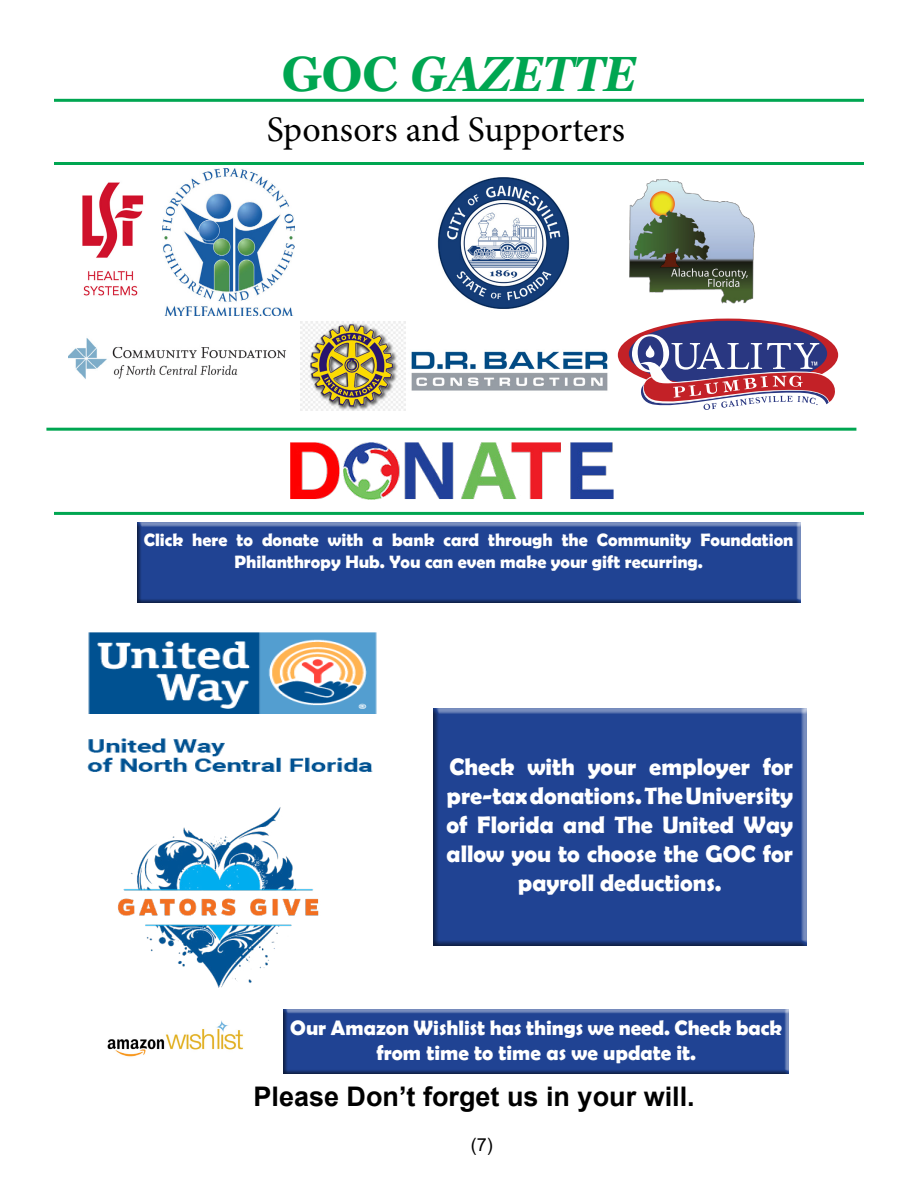
<style>
.page{position:relative;width:918px;height:1188px;background:#fff}
.page>*{position:absolute;margin:0;border:0;box-sizing:border-box;transform-origin:0 0}
.t1{font:italic 700 49.5px "Georgia";color:#00a651;scale:.9 1}
.t2{font:36px "Minion Pro";letter-spacing:-.005em;color:#000}
.t3{font:700 27px "Arial";color:#000}
.t4{font:700 24px/28.8px "Berlin Sans FB Demi";color:#fff;text-align:center}
.t5{font:700 21px/25.2px "Berlin Sans FB Demi";color:#fff;text-align:center}
.t6{font:700 18px/21.6px "Berlin Sans FB Demi";color:#fff;text-align:center}
.t7{font:18px "Arial";color:#000}
.s1{font-style:normal}
</style>
<div class="page">
<hr style="left:54px;top:99px;width:810px;height:3px;background:#00a651">
<hr style="left:46px;top:428px;width:810px;height:3px;background:#00a651">
<img style="left:87px;top:632px;width:290px;height:140px">
<img style="left:117px;top:807px;width:202px;height:181px">
<div style="left:132px;top:519px;width:672px;height:89px;background:#000;opacity:.75"></div>
<img style="left:629px;top:179px;width:126px;height:125px">
<hr style="left:54px;top:512px;width:810px;height:3px;background:#00a651">
<hr style="left:54px;top:162px;width:810px;height:3px;background:#00a651">
<img style="left:301px;top:322px;width:104px;height:89px">
<img style="left:68px;top:338px;width:219px;height:41px">
<img style="left:437px;top:177px;width:133px;height:131px">
<img style="left:291px;top:443px;width:322px;height:57px">
<svg style="left:618px;top:319px;width:220px;height:72px"></svg>
<div style="left:629px;top:321px;width:198px;height:65px;background:#293781;border-radius:50%"></div>
<svg style="left:632px;top:334px;width:205px;height:76px"></svg>
<div style="left:427px;top:704px;width:383px;height:243px;background:#000;opacity:.75"></div>
<div style="left:278px;top:1005px;width:514px;height:74px;background:#000;opacity:.75"></div>
<img style="left:411px;top:351px;width:197px;height:40px">
<img style="left:82px;top:182px;width:62px;height:114px">
<img style="left:162px;top:168px;width:133px;height:148px">
<img style="left:107px;top:1020px;width:136px;height:37px">
<h1 class="t1" style="left:282px;top:42px;width:395px"><span class="s1">GOC</span> GAZETTE</h1>
<h2 class="t2" style="left:267px;top:105px;width:360px">Sponsors and Supporters</h2>
<p class="t6" style="left:144px;top:529px;width:651px">Click here to donate with a bank card through the Community Foundation<br>Philanthropy Hub. You can even make your gift recurring.</p>
<p class="t4" style="left:447px;top:752px;width:348px">Check with your employer for pre-tax donations. The University of Florida and The United Way allow you to choose the GOC for payroll deductions.</p>
<p class="t5" style="left:290px;top:1015px;width:493px">Our Amazon Wishlist has things we need. Check back from time to time as we update it.</p>
<p class="t3" style="left:254px;top:1078px;width:443px">Please Don’t forget us in your will.</p>
<p class="t7" style="left:471px;top:1132px;width:23px">(7)</p>
</div>
